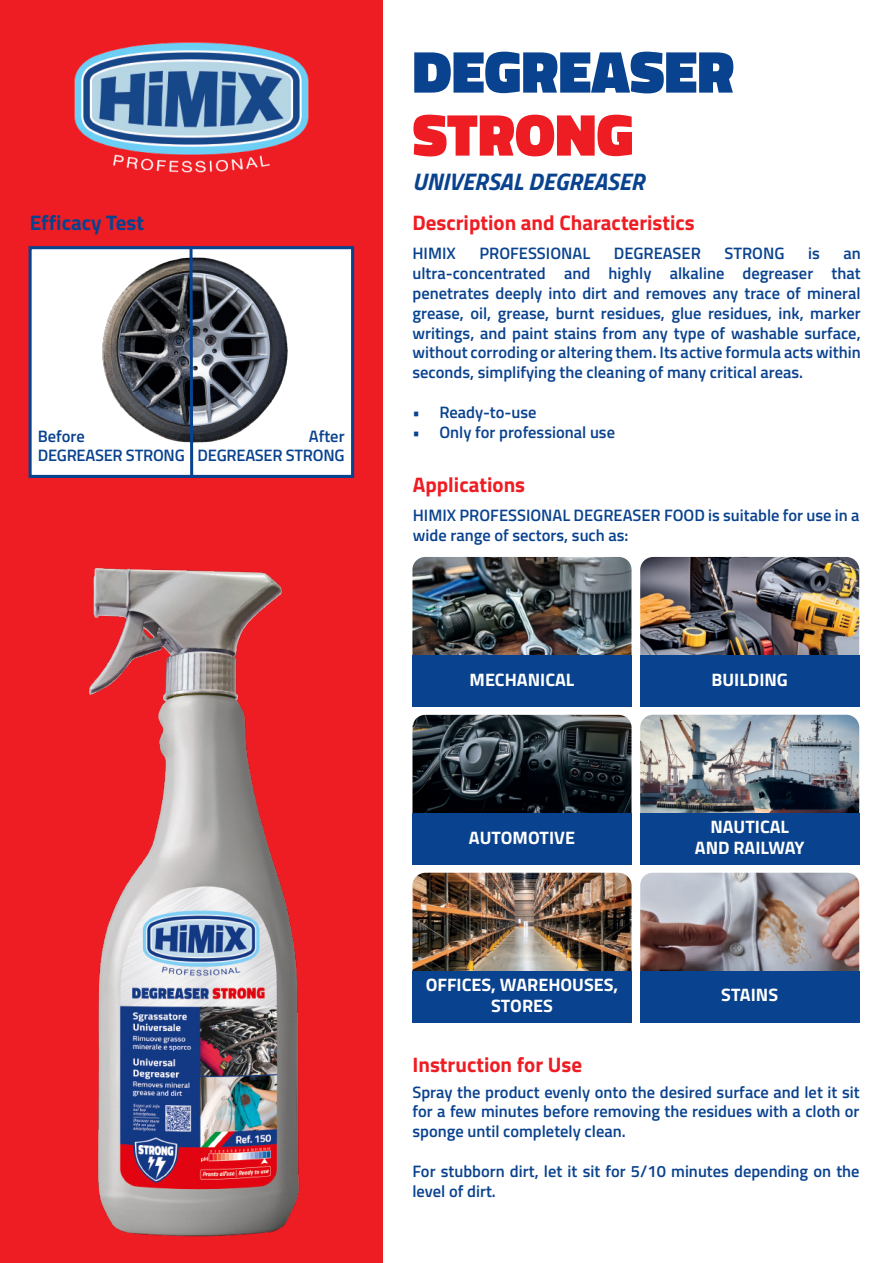
<style>
.page{position:relative;width:893px;height:1263px;background:#fff}
.page>*{position:absolute;margin:0;border:0;box-sizing:border-box;transform-origin:0 0}
.t1{font:900 60px "Titillium Web";color:#09428e}
.t2{font:900 60px "Titillium Web";color:#ee1d23}
.t3{font:italic 700 24px "Titillium Web";color:#09428e}
.t4{font:700 21px "Titillium Web";color:#ee1d23}
.t5{font:700 21px "Titillium Web";color:#09428e}
.t6{font:700 18px/21.6px "Titillium Web";color:#fff;text-align:center}
.t7{font:600 16.5px/19.8px "Titillium Web";color:#09428e}
</style>
<div class="page">
<div style="left:0;top:0;width:383px;height:1263px;background:#ee1d23"></div>
<img style="left:412px;top:557px;width:220px;height:104px">
<img style="left:640px;top:557px;width:219px;height:98px">
<img style="left:412px;top:715px;width:220px;height:149px">
<img style="left:640px;top:715px;width:219px;height:98px">
<img style="left:412px;top:873px;width:220px;height:149px">
<img style="left:640px;top:873px;width:219px;height:98px">
<div style="left:412px;top:813px;width:219px;height:51px;background:#09428e"></div>
<div style="left:412px;top:655px;width:219px;height:51px;background:#09428e"></div>
<div style="left:640px;top:655px;width:219px;height:51px;background:#09428e"></div>
<div style="left:640px;top:971px;width:219px;height:51px;background:#09428e"></div>
<div style="left:412px;top:971px;width:219px;height:51px;background:#09428e"></div>
<div style="left:640px;top:813px;width:219px;height:51px;background:#09428e"></div>
<img style="left:74px;top:43px;width:234px;height:130px">
<img style="left:89px;top:567px;width:210px;height:670px">
<div style="left:29px;top:246px;width:325px;height:232px;background:#fff;border:3px solid #09428e"></div>
<img style="left:102px;top:257px;width:186px;height:186px">
<svg style="left:188px;top:246px;width:7px;height:232px;background:#3c577c"></svg>
<p class="t5" style="left:30px;top:207px;width:116px">Efficacy Test</p>
<p class="t7" style="left:38px;top:425px;width:149px">Before<br>DEGREASER STRONG</p>
<p class="t7" style="left:198px;top:425px;width:149px;text-align:right">After<br>DEGREASER STRONG</p>
<h1 class="t1" style="left:412px;top:28px;width:323px">DEGREASER</h1>
<h1 class="t2" style="left:412px;top:91px;width:223px">STRONG</h1>
<h2 class="t3" style="left:412px;top:162px;width:233px">UNIVERSAL DEGREASER</h2>
<p class="t4" style="left:412px;top:207px;width:284px">Description and Characteristics</p>
<p class="t7" style="left:412px;top:243px;width:45px">HIMIX</p>
<p class="t7" style="left:479px;top:243px;width:112px">PROFESSIONAL</p>
<p class="t7" style="left:614px;top:243px;width:89px">DEGREASER</p>
<p class="t7" style="left:724px;top:243px;width:62px">STRONG</p>
<p class="t7" style="left:808px;top:243px;width:13px">is</p>
<p class="t7" style="left:412px;top:243px;width:450px;text-align:justify;text-indent:431px">an ultra-concentrated and highly alkaline degreaser that penetrates deeply into dirt and removes any trace of mineral grease, oil, grease, burnt residues, glue residues, ink, marker writings, and paint stains from any type of washable surface, without corroding or altering them. Its active formula acts within seconds, simplifying the cleaning of many critical areas.</p>
<p class="t7" style="left:412px;top:401px;width:126px">• Ready-to-use</p>
<p class="t7" style="left:412px;top:421px;width:204px">• Only for professional use</p>
<p class="t4" style="left:413px;top:469px;width:114px">Applications</p>
<p class="t7" style="left:413px;top:505px;width:448px">HIMIX PROFESSIONAL DEGREASER FOOD is suitable for use in a wide range of sectors, such as:</p>
<p class="t6" style="left:470px;top:668px;width:106px">MECHANICAL</p>
<p class="t6" style="left:711px;top:668px;width:78px">BUILDING</p>
<p class="t6" style="left:469px;top:826px;width:108px">AUTOMOTIVE</p>
<p class="t6" style="left:426px;top:972px;width:194px">OFFICES, WAREHOUSES,<br>STORES</p>
<p class="t4" style="left:412px;top:1048px;width:171px">Instruction for Use</p>
<p class="t6" style="left:695px;top:815px;width:111px">NAUTICAL<br>AND RAILWAY</p>
<p class="t6" style="left:721px;top:983px;width:58px">STAINS</p>
<p class="t7" style="left:412px;top:1081px;width:449px;text-align:justify">Spray the product evenly onto the desired surface and let it sit for a few minutes before removing the residues with a cloth or sponge until completely clean.</p>
<p class="t7" style="left:412px;top:1160px;width:449px">For stubborn dirt, let it sit for 5/10 minutes depending on the level of dirt.</p>
</div>
